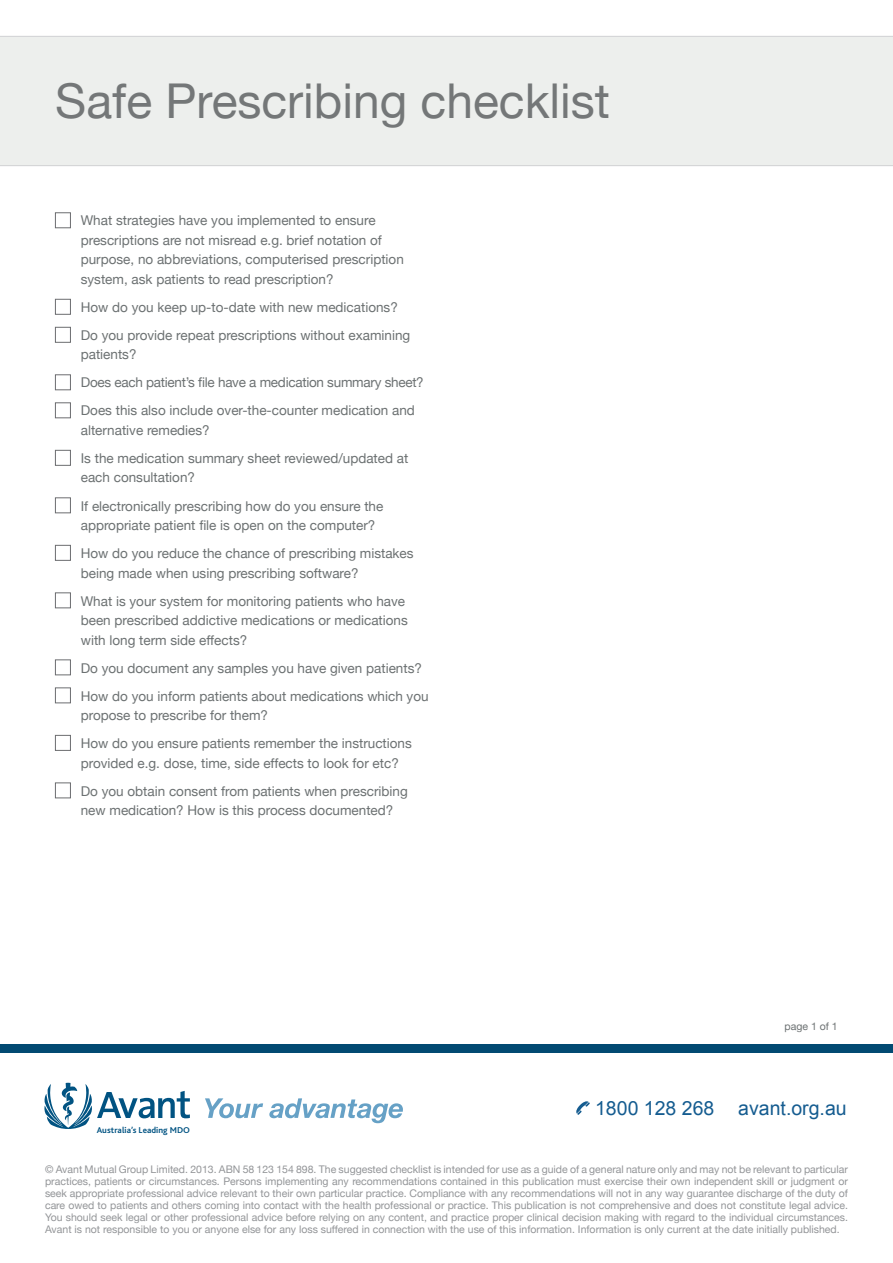
<style>
.page{position:relative;width:893px;height:1263px;background:#fff}
.page>*{position:absolute;margin:0;border:0;box-sizing:border-box;transform-origin:0 0}
.t1{font:48px "Helvetica Neue";color:#747778}
.Checklist_Bullet{font:19.5px "Arial";color:#155c90}
.Checklist_Bullet-2{font:13.5px/19.5px "Helvetica Neue";color:#6c7172}
.Checklist_Bullet-3{font:13.5px "Helvetica Neue";letter-spacing:-.02em;color:#6c7172}
.Checklist_Bullet-4{font:10.5px/12px "Helvetica Neue";color:#939598;text-align:justify}
.Checklist_Bullet-5{font:10.5px "Helvetica Neue";color:#6c7172}
.t2{font:700 8.85px "Bliss 2";letter-spacing:.005em;color:#015382}
</style>
<div class="page">
<svg style="left:44px;top:1082px;width:146px;height:47px"></svg>
<svg style="left:205px;top:1098px;width:58px;height:20px"></svg>
<svg style="left:269px;top:1098px;width:134px;height:25px"></svg>
<div style="left:0;top:1044px;width:893px;height:8px;background:#024a72"></div>
<svg style="left:576px;top:1101px;width:14px;height:14px"></svg>
<div style="left:0;top:36px;width:893px;height:130px;background:#edefed"></div>
<hr style="left:0;top:165px;width:893px;height:1px;background:#d1d2d4">
<hr style="left:0;top:36px;width:893px;height:1px;background:#d1d2d4">
<div style="left:55px;top:213px;width:16px;height:15px;border:1px solid #6c6d70"></div>
<div style="left:55px;top:299px;width:16px;height:15px;border:1px solid #6c6d70"></div>
<div style="left:55px;top:327px;width:16px;height:15px;border:1px solid #6c6d70"></div>
<div style="left:55px;top:375px;width:16px;height:15px;border:1px solid #6c6d70"></div>
<div style="left:55px;top:403px;width:16px;height:15px;border:1px solid #6c6d70"></div>
<div style="left:55px;top:450px;width:16px;height:15px;border:1px solid #6c6d70"></div>
<div style="left:55px;top:498px;width:16px;height:15px;border:1px solid #6c6d70"></div>
<div style="left:55px;top:545px;width:16px;height:15px;border:1px solid #6c6d70"></div>
<div style="left:55px;top:593px;width:16px;height:15px;border:1px solid #6c6d70"></div>
<div style="left:55px;top:660px;width:16px;height:15px;border:1px solid #6c6d70"></div>
<div style="left:55px;top:688px;width:16px;height:15px;border:1px solid #6c6d70"></div>
<div style="left:55px;top:735px;width:16px;height:15px;border:1px solid #6c6d70"></div>
<div style="left:55px;top:783px;width:16px;height:15px;border:1px solid #6c6d70"></div>
<p class="t1" style="left:55px;top:72px;width:556px">Safe Prescribing checklist</p>
<p class="Checklist_Bullet-2" style="left:81px;top:211px;width:325px">What strategies have you implemented to ensure prescriptions are not misread e.g. brief notation of purpose, no abbreviations, computerised prescription system, ask patients to read prescription?</p>
<p class="Checklist_Bullet-2" style="left:81px;top:297px;width:319px">How do you keep up-to-date with new medications?</p>
<p class="Checklist_Bullet-2" style="left:81px;top:325px;width:331px">Do you provide repeat prescriptions without examining patients?</p>
<p class="Checklist_Bullet-3" style="left:81px;top:375px;width:345px">Does each patient’s file have a medication summary sheet?</p>
<p class="Checklist_Bullet-2" style="left:81px;top:401px;width:336px">Does this also include over-the-counter medication and alternative remedies?</p>
<p class="Checklist_Bullet-2" style="left:81px;top:448px;width:329px">Is the medication summary sheet reviewed/updated at each consultation?</p>
<p class="Checklist_Bullet-2" style="left:81px;top:496px;width:304px">If electronically prescribing how do you ensure the appropriate patient file is open on the computer?</p>
<p class="Checklist_Bullet-2" style="left:81px;top:543px;width:334px">How do you reduce the chance of prescribing mistakes being made when using prescribing software?</p>
<p class="Checklist_Bullet-2" style="left:81px;top:591px;width:329px">What is your system for monitoring patients who have been prescribed addictive medications or medications with long term side effects?</p>
<p class="Checklist_Bullet-2" style="left:81px;top:658px;width:343px">Do you document any samples you have given patients?</p>
<p class="Checklist_Bullet-2" style="left:81px;top:686px;width:349px">How do you inform patients about medications which you propose to prescribe for them?</p>
<p class="Checklist_Bullet-2" style="left:81px;top:733px;width:333px">How do you ensure patients remember the instructions provided e.g. dose, time, side effects to look for etc?</p>
<p class="Checklist_Bullet-2" style="left:81px;top:781px;width:329px">Do you obtain consent from patients when prescribing new medication? How is this process documented?</p>
<p class="t2" style="left:97px;top:1124px;width:95px">Australia’s Leading MDO</p>
<p class="Checklist_Bullet-5" style="left:785px;top:1020px;width:55px">page 1 of 1</p>
<p class="Checklist_Bullet" style="left:595px;top:1095px;width:253px">1800 128 268 avant.org.au</p>
<p class="Checklist_Bullet-4" style="left:45px;top:1163px;width:804px">© Avant Mutual Group Limited. 2013. ABN 58 123 154 898. The suggested checklist is intended for use as a guide of a general nature only and may not be relevant to particular practices, patients or circumstances. Persons implementing any recommendations contained in this publication must exercise their own independent skill or judgment or seek appropriate professional advice relevant to their own particular practice. Compliance with any recommendations will not in any way guarantee discharge of the duty of care owed to patients and others coming into contact with the health professional or practice. This publication is not comprehensive and does not constitute legal advice.<br>You should seek legal or other professional advice before relying on any content, and practice proper clinical decision making with regard to the individual circumstances.<br>Avant is not responsible to you or anyone else for any loss suffered in connection with the use of this information. Information is only current at the date initially published.</p>
</div>
